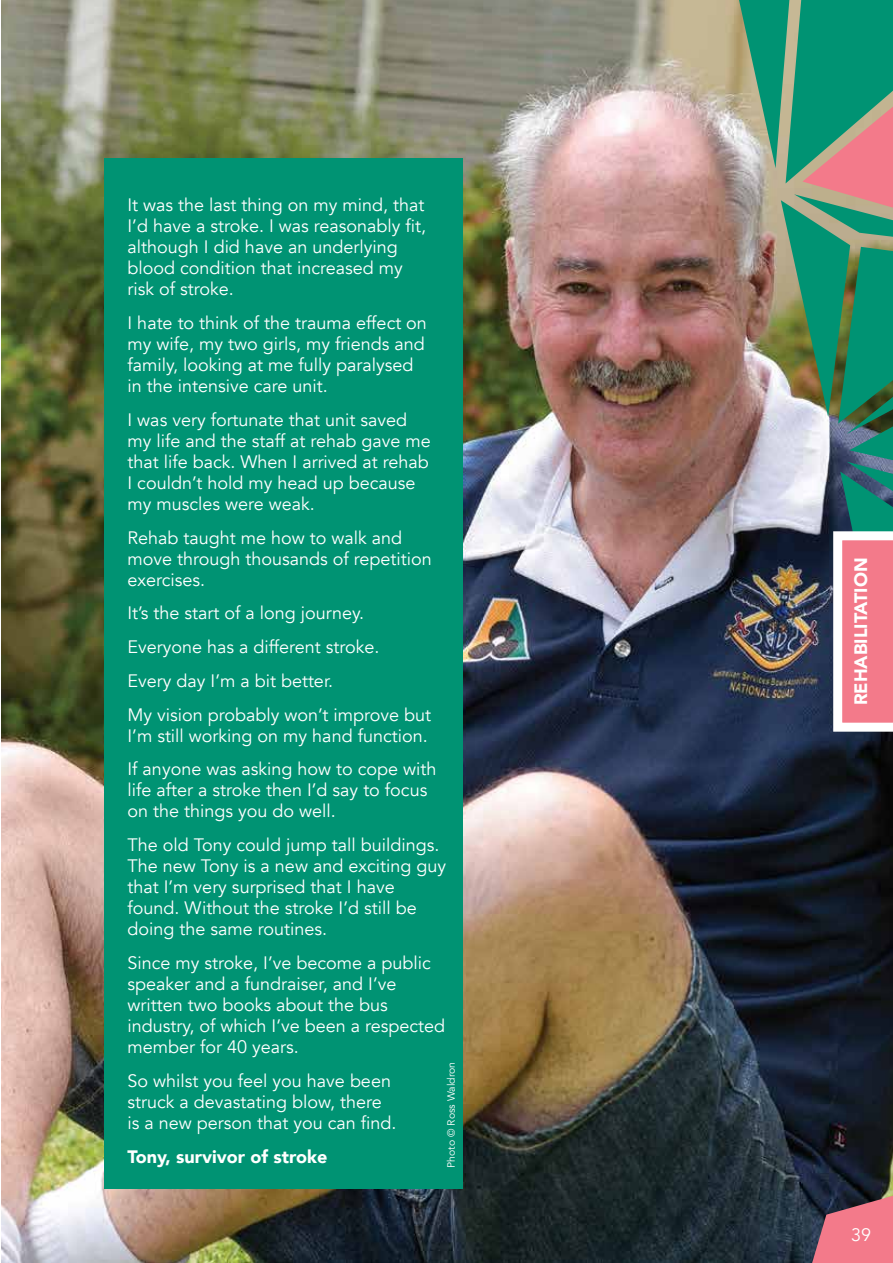
<style>
.page{position:relative;width:893px;height:1263px;background:#fff}
.page>*{position:absolute;margin:0;border:0;box-sizing:border-box;transform-origin:0 0}
.t1{font:18px/21px "Avenir";color:#fff}
.t2{font:900 18px "Avenir";color:#fff}
.t3{font:10.5px "Avenir";color:#fff}
</style>
<div class="page">
<img style="left:1px;top:0;width:892px;height:1263px">
<img style="left:739px;top:0;width:154px;height:732px">
<div style="left:104px;top:158px;width:359px;height:1031px;background:#009373"></div>
<svg style="left:812px;top:1196px;width:81px;height:67px;background:#c36878"></svg>
<p class="t1" style="left:128px;top:195px;width:300px">It was the last thing on my mind, that<br>I’d have a stroke. I was reasonably fit, although I did have an underlying blood condition that increased my risk of stroke.</p>
<p class="t1" style="left:128px;top:313px;width:301px">I hate to think of the trauma effect on my wife, my two girls, my friends and family, looking at me fully paralysed in the intensive care unit.</p>
<p class="t1" style="left:128px;top:409px;width:305px">I was very fortunate that unit saved my life and the staff at rehab gave me that life back. When I arrived at rehab<br>I couldn’t hold my head up because my muscles were weak.</p>
<p class="t1" style="left:128px;top:527px;width:306px">Rehab taught me how to walk and move through thousands of repetition exercises.</p>
<p class="t1" style="left:128px;top:597px;width:305px;line-height:33.8px">It’s the start of a long journey.<br>Everyone has a different stroke.<br>Every day I’m a bit better.<br>My vision probably won’t improve but</p>
<p class="t1" style="left:128px;top:719px;width:310px;line-height:33.8px">I’m still working on my hand function.<br>If anyone was asking how to cope with</p>
<p class="t1" style="left:128px;top:780px;width:301px">life after a stroke then I’d say to focus on the things you do well.</p>
<p class="t1" style="left:128px;top:835px;width:320px">The old Tony could jump tall buildings.<br>The new Tony is a new and exciting guy that I’m very surprised that I have found. Without the stroke I’d still be doing the same routines.</p>
<p class="t1" style="left:128px;top:952px;width:319px">Since my stroke, I’ve become a public speaker and a fundraiser, and I’ve written two books about the bus industry, of which I’ve been a respected member for 40 years.</p>
<p class="t1" style="left:128px;top:1070px;width:271px">So whilst you feel you have been struck a devastating blow, there is a new person that you can find.</p>
<p class="t2" style="left:128px;top:1141px;width:201px">Tony, survivor of stroke</p>
<p class="t3" style="left:445px;top:1168px;width:107px;rotate:-90deg">Photo © Ross Waldron</p>
<p class="t2" style="left:845px;top:705px;width:149px;rotate:-90deg">REHABILITATION</p>
<p class="t1" style="left:851px;top:1224px;width:22px">39</p>
</div>
